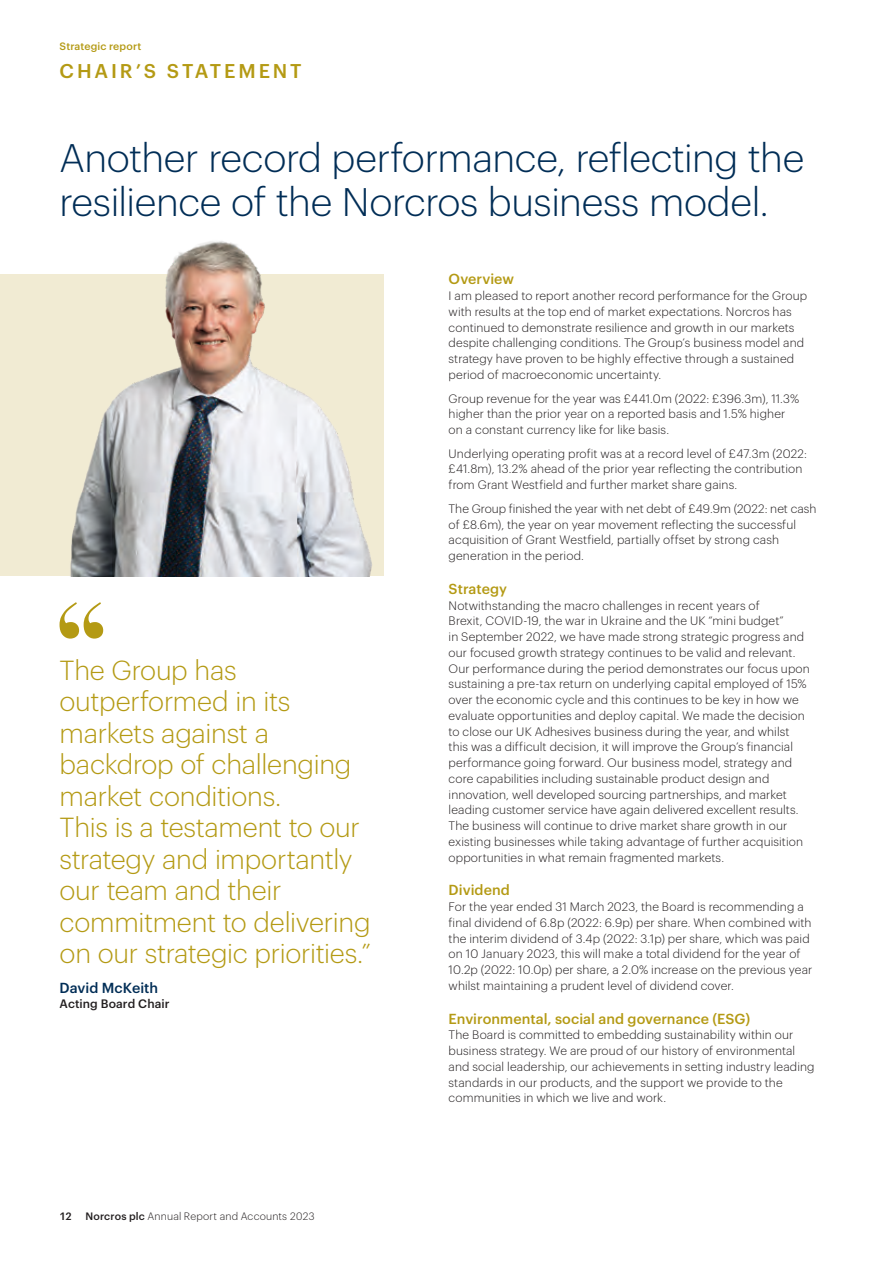
<style>
.page{position:relative;width:893px;height:1263px;background:#fff}
.page>*{position:absolute;margin:0;border:0;box-sizing:border-box;transform-origin:0 0}
.Main_Heading{font:300 39px/43.5px "Graphik";letter-spacing:-.01em;color:#002d56}
.Pullout_Quote{font:300 27px/31.5px "Graphik";letter-spacing:-.01em;color:#b49a14}
.Page_Title{font:500 19.5px "Graphik";letter-spacing:.145em;color:#b49a14}
.Subhead_1{font:500 14.25px "Graphik";letter-spacing:.005em;color:#b49a14}
.Signoff_1_NoSpaceBef{font:500 14.25px "Graphik";color:#002d56}
.Body_Text{font:300 12px/15.8px "Graphik";letter-spacing:.01em;color:#231f20}
.Signoff_2{font:500 12px "Graphik";letter-spacing:.01em;color:#231f20}
.t1{font:300 10.5px "Graphik";letter-spacing:.015em;color:#231f20}
.t2{font:500 10.5px "Graphik";letter-spacing:.01em;color:#b49a14}
.t3{font:500 10.5px "Graphik";color:#231f20}
.s1{font-weight:500}
</style>
<div class="page">
<div style="left:0;top:274px;width:384px;height:302px;background:#f1ebd3"></div>
<img style="left:70px;top:241px;width:302px;height:335px">
<svg style="left:60px;top:602px;width:43px;height:37px"></svg>
<p class="t2" style="left:60px;top:38px;width:83px">Strategic report</p>
<p class="Page_Title" style="left:60px;top:56px;width:244px">CHAIR’S STATEMENT</p>
<p class="Main_Heading" style="left:60px;top:134px;width:746px">Another record performance, reflecting the resilience of the Norcros business model.</p>
<p class="Pullout_Quote" style="left:60px;top:652px;width:313px">The Group has outperformed in its markets against a backdrop of challenging market conditions.<br>This is a testament to our strategy and importantly our team and their commitment to delivering on our strategic priorities.”</p>
<p class="Signoff_1_NoSpaceBef" style="left:60px;top:977px;width:100px">David McKeith</p>
<p class="Signoff_2" style="left:60px;top:994px;width:112px">Acting Board Chair</p>
<p class="t3" style="left:60px;top:1209px;width:14px">12</p>
<p class="t1" style="left:85px;top:1209px;width:231px"><span class="s1">Norcros plc</span> Annual Report and Accounts 2023</p>
<p class="Subhead_1" style="left:449px;top:268px;width:67px">Overview</p>
<p class="Body_Text" style="left:449px;top:287px;width:360px">I am pleased to report another record performance for the Group with results at the top end of market expectations. Norcros has continued to demonstrate resilience and growth in our markets despite challenging conditions. The Group’s business model and strategy have proven to be highly effective through a sustained period of macroeconomic uncertainty.</p>
<p class="Body_Text" style="left:449px;top:389px;width:352px">Group revenue for the year was £441.0m (2022: £396.3m), 11.3% higher than the prior year on a reported basis and 1.5% higher on a constant currency like for like basis.</p>
<p class="Body_Text" style="left:449px;top:445px;width:360px">Underlying operating profit was at a record level of £47.3m (2022: £41.8m), 13.2% ahead of the prior year reflecting the contribution from Grant Westfield and further market share gains.</p>
<p class="Body_Text" style="left:449px;top:500px;width:369px">The Group finished the year with net debt of £49.9m (2022: net cash of £8.6m), the year on year movement reflecting the successful acquisition of Grant Westfield, partially offset by strong cash generation in the period.</p>
<p class="Subhead_1" style="left:449px;top:578px;width:60px">Strategy</p>
<p class="Body_Text" style="left:449px;top:596px;width:363px">Notwithstanding the macro challenges in recent years of<br>Brexit, COVID-19, the war in Ukraine and the UK “mini budget”<br>in September 2022, we have made strong strategic progress and our focused growth strategy continues to be valid and relevant.<br>Our performance during the period demonstrates our focus upon sustaining a pre-tax return on underlying capital employed of 15% over the economic cycle and this continues to be key in how we evaluate opportunities and deploy capital. We made the decision to close our UK Adhesives business during the year, and whilst this was a difficult decision, it will improve the Group’s financial performance going forward. Our business model, strategy and core capabilities including sustainable product design and innovation, well developed sourcing partnerships, and market leading customer service have again delivered excellent results.<br>The business will continue to drive market share growth in our existing businesses while taking advantage of further acquisition opportunities in what remain fragmented markets.</p>
<p class="Subhead_1" style="left:449px;top:879px;width:63px">Dividend</p>
<p class="Body_Text" style="left:449px;top:898px;width:365px">For the year ended 31 March 2023, the Board is recommending a final dividend of 6.8p (2022: 6.9p) per share. When combined with the interim dividend of 3.4p (2022: 3.1p) per share, which was paid on 10 January 2023, this will make a total dividend for the year of 10.2p (2022: 10.0p) per share, a 2.0% increase on the previous year whilst maintaining a prudent level of dividend cover.</p>
<p class="Subhead_1" style="left:449px;top:1008px;width:303px">Environmental, social and governance (ESG)</p>
<p class="Body_Text" style="left:449px;top:1026px;width:367px">The Board is committed to embedding sustainability within our business strategy. We are proud of our history of environmental and social leadership, our achievements in setting industry leading standards in our products, and the support we provide to the communities in which we live and work.</p>
</div>
